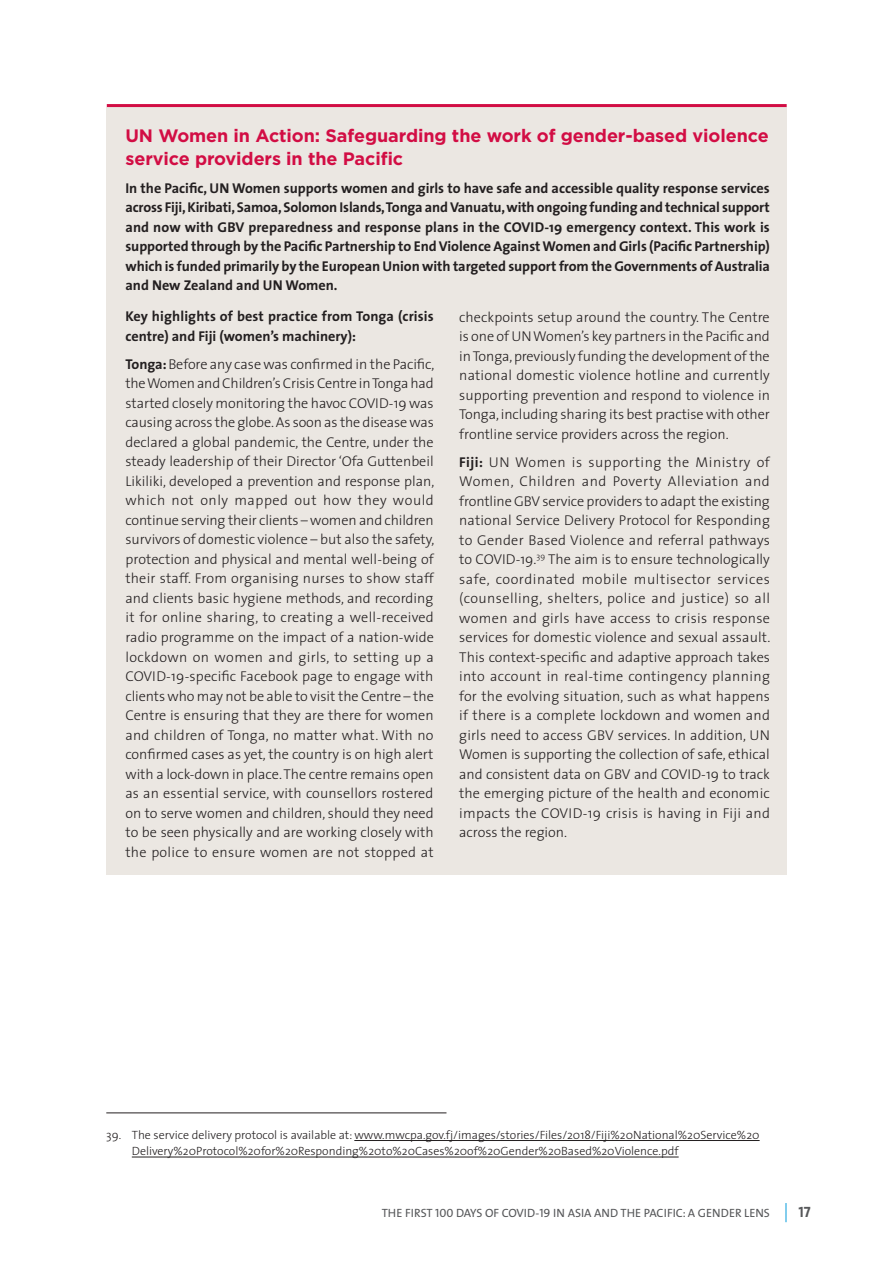
<style>
.page{position:relative;width:893px;height:1263px;background:#fff}
.page>*{position:absolute;margin:0;border:0;box-sizing:border-box;transform-origin:0 0}
._04__second_headline{font:700 18px/22.5px "Gotham";letter-spacing:-.005em;color:#d20d44}
.t1{font:15px "The Sans Bold Caps";color:#57585a}
._01__Body_Copy{font:300 14.25px/19.5px "The Sans";color:#231f20;text-align:justify}
._01__Body_Copy-2{font:700 14.25px/19.5px "The Sans";color:#231f20}
._04__Footnote_-_line{font:300 12px/16.5px "The Sans";color:#231f20}
.t2{font:12px "The Sans Caps";color:#57585a}
.s1{font-weight:700}
</style>
<div class="page">
<div style="left:106px;top:107px;width:681px;height:768px;background:#ebe7e2"></div>
<hr style="left:106px;top:1112px;width:340px;height:1px;background:#231f20">
<hr style="left:354px;top:1140px;width:406px;height:1px;background:#231f20">
<hr style="left:132px;top:1157px;width:547px;height:1px;background:#231f20">
<hr style="left:107px;top:104px;width:680px;height:3px;background:#d20d44">
<svg style="left:786px;top:1203px;width:1px;height:19px"></svg>
<p class="_04__second_headline" style="left:125px;top:124px;width:645px">UN Women in Action: Safeguarding the work of gender-based violence service providers in the Pacific</p>
<p class="_01__Body_Copy-2" style="left:125px;top:178px;width:646px;text-align:justify">In the Pacific, UN Women supports women and girls to have safe and accessible quality response services across Fiji,Kiribati,Samoa,Solomon Islands,Tonga andVanuatu,with ongoing funding and technical support and now with GBV preparedness and response plans in the COVID-19 emergency context. This work is supported through by the Pacific Partnership to EndViolence AgainstWomen and Girls (Pacific Partnership) which is funded primarily by the European Union with targeted support from the Governments of Australia and New Zealand and UN Women.</p>
<p class="_01__Body_Copy-2" style="left:125px;top:306px;width:310px">Key highlights of best practice from Tonga (crisis centre) and Fiji (women’s machinery):</p>
<p class="_01__Body_Copy" style="left:125px;top:354px;width:310px"><span class="s1">Tonga:</span>Before any case was confirmed in the Pacific, the Women and Children’s Crisis Centre in Tonga had started closely monitoring the havoc COVID-19 was causing across the globe. As soon as the disease was declared a global pandemic, the Centre, under the steady leadership of their Director ‘Ofa Guttenbeil Likiliki, developed a prevention and response plan, which not only mapped out how they would continue serving their clients – women and children survivors of domestic violence – but also the safety, protection and physical and mental well-being of their staff. From organising nurses to show staff and clients basic hygiene methods, and recording it for online sharing, to creating a well-received radio programme on the impact of a nation-wide lockdown on women and girls, to setting up a COVID-19-specific Facebook page to engage with clients who may not be able to visit the Centre – the Centre is ensuring that they are there for women and children of Tonga, no matter what. With no confirmed cases as yet, the country is on high alert with a lock-down in place. The centre remains open as an essential service, with counsellors rostered on to serve women and children, should they need to be seen physically and are working closely with the police to ensure women are not stopped at</p>
<p class="_01__Body_Copy" style="left:459px;top:307px;width:312px">checkpoints setup around the country. The Centre is one of UN Women’s key partners in the Pacific and in Tonga, previously funding the development of the national domestic violence hotline and currently supporting prevention and respond to violence in Tonga, including sharing its best practise with other frontline service providers across the region.</p>
<p class="_01__Body_Copy" style="left:459px;top:452px;width:313px"><span class="s1">Fiji:</span> UN Women is supporting the Ministry of Women, Children and Poverty Alleviation and frontline GBV service providers to adapt the existing national Service Delivery Protocol for Responding to Gender Based Violence and referral pathways to COVID-19.<sup>39</sup> The aim is to ensure technologically safe, coordinated mobile multisector services (counselling, shelters, police and justice) so all women and girls have access to crisis response services for domestic violence and sexual assault.<br>This context-specific and adaptive approach takes into account in real-time contingency planning for the evolving situation, such as what happens if there is a complete lockdown and women and girls need to access GBV services. In addition, UN Women is supporting the collection of safe, ethical and consistent data on GBV and COVID-19 to track the emerging picture of the health and economic impacts the COVID-19 crisis is having in Fiji and across the region.</p>
<p class="_04__Footnote_-_line" style="left:132px;top:1126px;width:629px;text-indent:-26px">39. The service delivery protocol is available at: www.mwcpa.gov.fj/images/stories/Files/2018/Fiji%20National%20Service%20<br>Delivery%20Protocol%20for%20Responding%20to%20Cases%20of%20Gender%20Based%20Violence.pdf</p>
<p class="t2" style="left:382px;top:1203px;width:390px">THE FIRST 100 DAYS OF COVID-19 IN ASIA AND THE PACIFIC: A GENDER LENS</p>
<p class="t1" style="left:798px;top:1199px;width:14px">17</p>
</div>
